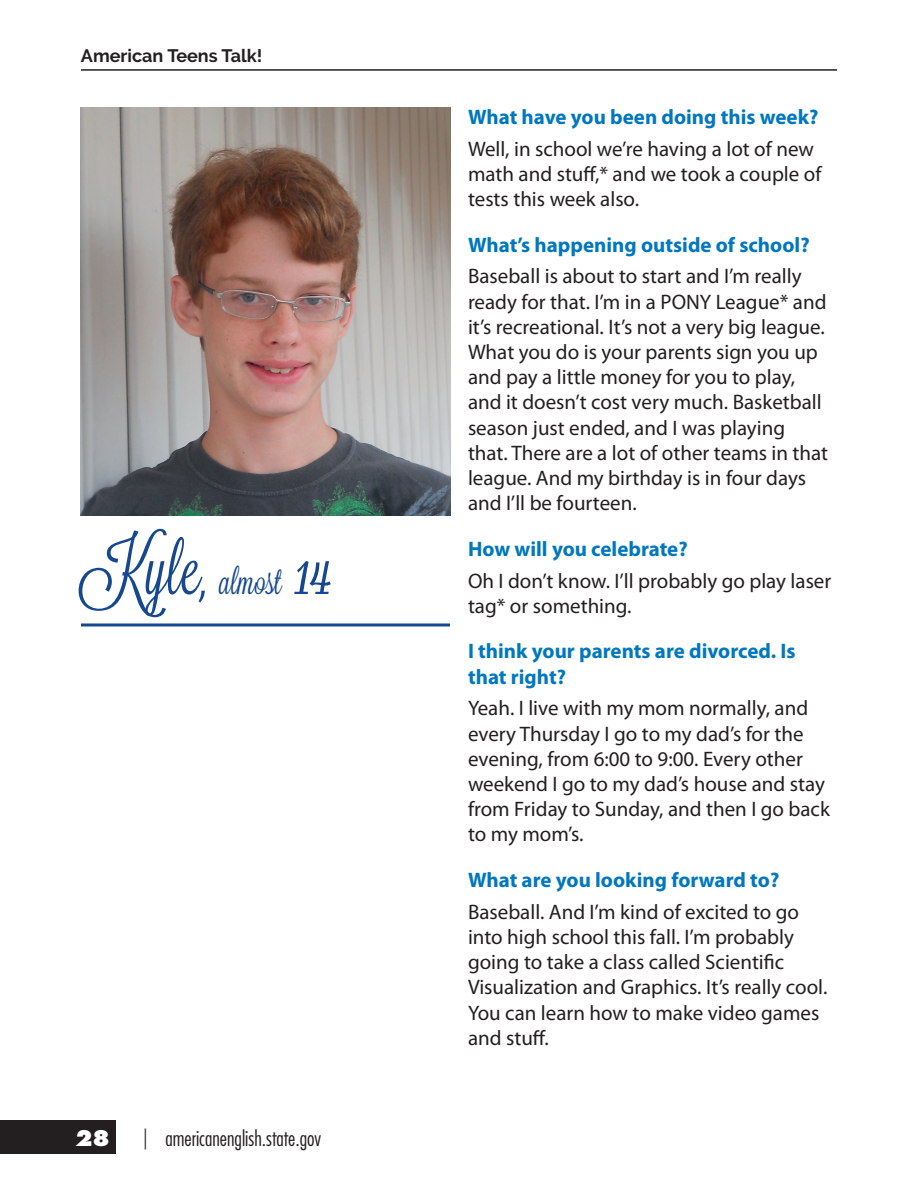
<style>
.page{position:relative;width:918px;height:1188px;background:#fff}
.page>*{position:absolute;margin:0;border:0;box-sizing:border-box;transform-origin:0 0}
.t1{font:72px "Lavanderia";color:#164890}
.t2{font:21px/25.2px "Myriad Pro";color:#231f20}
.t3{font:700 21px/25.2px "Myriad Pro";color:#0077bf}
.t4{font:300 condensed 21px "Futura Std";color:#231f20}
.t5{font:800 21px "Futura Std";color:#fff}
.t6{font:700 18px "Raleway";color:#231f20}
.s1{font-size:36px}
</style>
<div class="page">
<div style="left:0;top:1120px;width:115px;height:34px;background:#231f20"></div>
<hr style="left:81px;top:69px;width:756px;height:2px;background:#231f20">
<img style="left:81px;top:108px;width:369px;height:407px">
<hr style="left:81px;top:623px;width:369px;height:3px;background:#164890">
<p class="t6" style="left:81px;top:46px;width:183px">American Teens Talk!</p>
<h1 class="t1" style="left:81px;top:527px;width:252px">Kyle, <span class="s1">almost</span> 14</h1>
<p class="t5" style="left:75px;top:1125px;width:36px">28</p>
<p class="t4" style="left:143px;top:1126px;width:179px">| americanenglish.state.gov</p>
<p class="t3" style="left:468px;top:103px;width:352px">What have you been doing this week?</p>
<p class="t2" style="left:468px;top:136px;width:355px">Well, in school we’re having a lot of new math and stuff,* and we took a couple of tests this week also.</p>
<p class="t3" style="left:468px;top:231px;width:343px">What’s happening outside of school?</p>
<p class="t2" style="left:468px;top:263px;width:362px">Baseball is about to start and I’m really ready for that. I’m in a PONY League* and it’s recreational. It’s not a very big league.<br>What you do is your parents sign you up and pay a little money for you to play, and it doesn’t cost very much. Basketball season just ended, and I was playing that. There are a lot of other teams in that league. And my birthday is in four days and I’ll be fourteen.</p>
<p class="t3" style="left:468px;top:535px;width:221px">How will you celebrate?</p>
<p class="t2" style="left:468px;top:568px;width:365px">Oh I don’t know. I’ll probably go play laser tag* or something.</p>
<p class="t3" style="left:468px;top:638px;width:329px">I think your parents are divorced. Is that right?</p>
<p class="t2" style="left:468px;top:695px;width:363px">Yeah. I live with my mom normally, and every Thursday I go to my dad’s for the evening, from 6:00 to 9:00. Every other weekend I go to my dad’s house and stay from Friday to Sunday, and then I go back to my mom’s.</p>
<p class="t3" style="left:468px;top:866px;width:313px">What are you looking forward to?</p>
<p class="t2" style="left:468px;top:899px;width:361px">Baseball. And I’m kind of excited to go into high school this fall. I’m probably going to take a class called Scientific Visualization and Graphics. It’s really cool.<br>You can learn how to make video games and stuff.</p>
</div>
